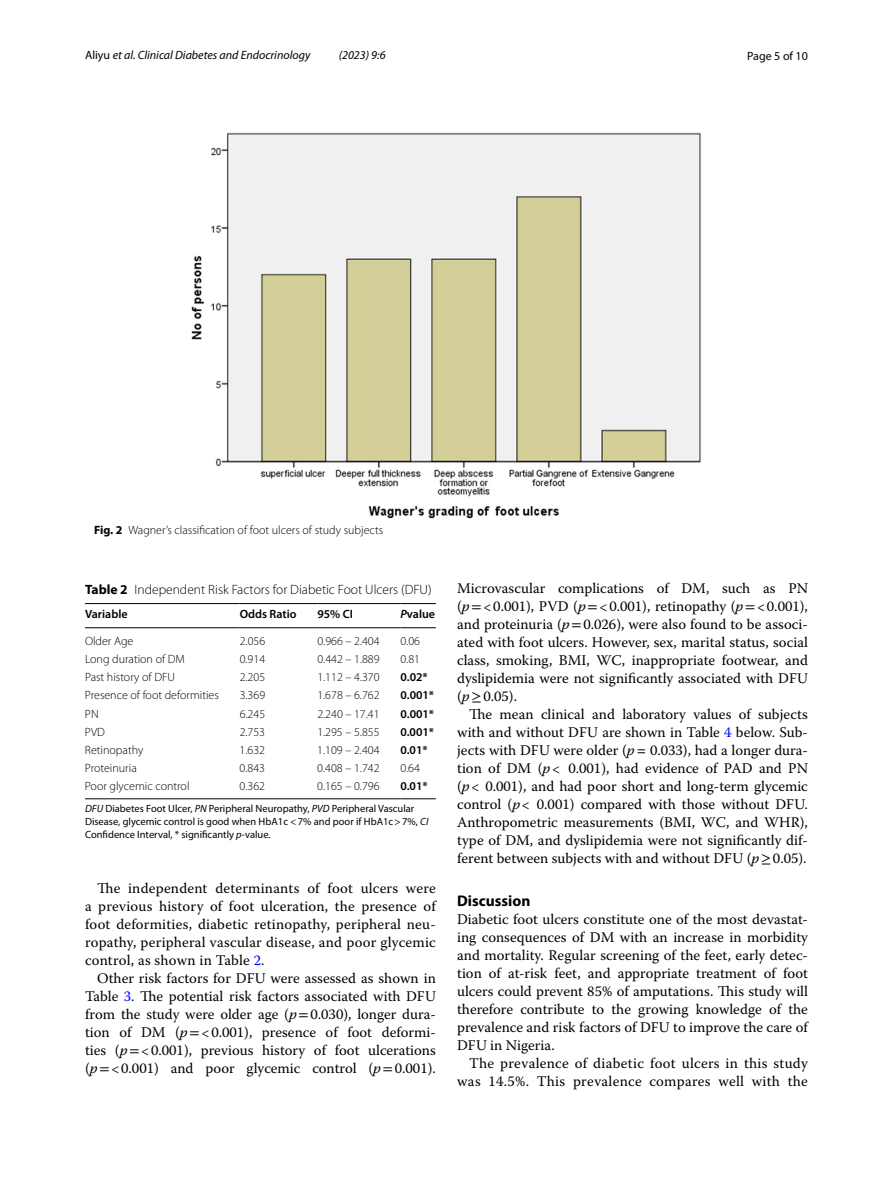
<style>
.page{position:relative;width:893px;height:1187px;background:#fff}
.page>*{position:absolute;margin:0;border:0;box-sizing:border-box;transform-origin:0 0}
.t1{font:700 15.45px "Myriad Pro";color:#000}
.t2{font:14.7px/18px "Warnock Pro";letter-spacing:.005em;color:#000;text-align:justify}
.t3{font:300 13.5px "Myriad Pro";color:#000}
.t4{font:300 12px "Myriad Pro";color:#000}
.t5{font:600 12px "Myriad Pro";color:#000}
.t6{font:italic 12px "Myriad Pro";color:#000}
.t7{font:12px "Myriad Pro";color:#000}
.t8{font:10.5px/12.8px "Myriad Pro";color:#000}
.s1{font-style:normal}
.s2{font-weight:700}
.s3{font-style:italic}
.s4{color:#00f}
.s5{font-family:"STIX"}
.s6{font-family:"STIX";font-style:italic}
</style>
<div class="page">
<img style="left:191px;top:133px;width:510px;height:386px">
<hr style="left:85px;top:603px;width:155px;height:1px;background:#000">
<hr style="left:85px;top:627px;width:155px;height:1px;background:#000">
<hr style="left:240px;top:603px;width:77px;height:1px;background:#000">
<hr style="left:240px;top:627px;width:77px;height:1px;background:#000">
<hr style="left:317px;top:603px;width:83px;height:1px;background:#000">
<hr style="left:317px;top:627px;width:83px;height:1px;background:#000">
<hr style="left:400px;top:603px;width:36px;height:1px;background:#000">
<hr style="left:400px;top:627px;width:36px;height:1px;background:#000">
<hr style="left:85px;top:798px;width:155px;height:1px;background:#000">
<hr style="left:240px;top:798px;width:77px;height:1px;background:#000">
<hr style="left:317px;top:798px;width:83px;height:1px;background:#000">
<hr style="left:400px;top:798px;width:36px;height:1px;background:#000">
<p class="t6" style="left:85px;top:48px;width:227px"><span class="s1">Aliyu</span> et al. Clinical Diabetes and Endocrinology</p>
<p class="t6" style="left:339px;top:48px;width:48px">(2023) 9:6</p>
<p class="t7" style="left:747px;top:48px;width:62px">Page 5 of 10</p>
<p class="t4" style="left:94px;top:523px;width:291px"><span class="s2">Fig. 2</span> Wagner’s classification of foot ulcers of study subjects</p>
<p class="t3" style="left:85px;top:581px;width:348px"><span class="s2">Table 2</span> Independent Risk Factors for Diabetic Foot Ulcers (DFU)</p>
<p class="t5" style="left:85px;top:606px;width:44px">Variable</p>
<p class="t5" style="left:240px;top:606px;width:58px">Odds Ratio</p>
<p class="t5" style="left:317px;top:606px;width:37px">95% CI</p>
<p class="t5" style="left:400px;top:606px;width:36px"><span class="s3">P</span>value</p>
<p class="t4" style="left:85px;top:634px;width:50px">Older Age</p>
<p class="t4" style="left:240px;top:634px;width:27px">2.056</p>
<p class="t4" style="left:317px;top:634px;width:64px">0.966 – 2.404</p>
<p class="t4" style="left:400px;top:634px;width:21px">0.06</p>
<p class="t4" style="left:85px;top:652px;width:101px">Long duration of DM</p>
<p class="t4" style="left:240px;top:652px;width:27px">0.914</p>
<p class="t4" style="left:317px;top:652px;width:64px">0.442 – 1.889</p>
<p class="t4" style="left:400px;top:652px;width:21px">0.81</p>
<p class="t4" style="left:85px;top:670px;width:92px">Past history of DFU</p>
<p class="t4" style="left:240px;top:670px;width:27px">2.205</p>
<p class="t4" style="left:317px;top:670px;width:64px">1.112 – 4.370</p>
<p class="t5" style="left:400px;top:669px;width:29px">0.02*</p>
<p class="t4" style="left:85px;top:688px;width:135px">Presence of foot deformities</p>
<p class="t4" style="left:240px;top:688px;width:27px">3.369</p>
<p class="t4" style="left:317px;top:688px;width:64px">1.678 – 6.762</p>
<p class="t5" style="left:400px;top:687px;width:35px">0.001*</p>
<p class="t4" style="left:85px;top:707px;width:15px">PN</p>
<p class="t4" style="left:240px;top:707px;width:27px">6.245</p>
<p class="t4" style="left:317px;top:707px;width:64px">2.240 – 17.41</p>
<p class="t5" style="left:400px;top:705px;width:35px">0.001*</p>
<p class="t4" style="left:85px;top:725px;width:21px">PVD</p>
<p class="t4" style="left:240px;top:725px;width:27px">2.753</p>
<p class="t4" style="left:317px;top:725px;width:64px">1.295 – 5.855</p>
<p class="t5" style="left:400px;top:724px;width:35px">0.001*</p>
<p class="t4" style="left:85px;top:743px;width:60px">Retinopathy</p>
<p class="t4" style="left:240px;top:743px;width:27px">1.632</p>
<p class="t4" style="left:317px;top:743px;width:64px">1.109 – 2.404</p>
<p class="t5" style="left:400px;top:742px;width:29px">0.01*</p>
<p class="t4" style="left:85px;top:761px;width:53px">Proteinuria</p>
<p class="t4" style="left:240px;top:761px;width:27px">0.843</p>
<p class="t4" style="left:317px;top:761px;width:64px">0.408 – 1.742</p>
<p class="t4" style="left:400px;top:761px;width:21px">0.64</p>
<p class="t4" style="left:85px;top:779px;width:106px">Poor glycemic control</p>
<p class="t4" style="left:240px;top:779px;width:27px">0.362</p>
<p class="t4" style="left:317px;top:779px;width:64px">0.165 – 0.796</p>
<p class="t5" style="left:400px;top:778px;width:29px">0.01*</p>
<p class="t8" style="left:85px;top:801px;width:345px"><span class="s3">DFU</span> Diabetes Foot Ulcer, <span class="s3">PN</span> Peripheral Neuropathy, <span class="s3">PVD</span> Peripheral Vascular<br>Disease, glycemic control is good when HbA1c &lt;7% and poor if HbA1c&gt;7%, <span class="s3">CI<br></span>Confidence Interval, * significantly <span class="s3">p</span>-value.</p>
<p class="t2" style="left:85px;top:879px;width:352px;text-indent:12px">The independent determinants of foot ulcers were a previous history of foot ulceration, the presence of foot deformities, diabetic retinopathy, peripheral neu&shy;ropathy, peripheral vascular disease, and poor glycemic control, as shown in Table <span class="s4">2</span>.</p>
<p class="t2" style="left:85px;top:969px;width:352px;text-indent:12px">Other risk factors for DFU were assessed as shown in Table <span class="s4">3</span>. The potential risk factors associated with DFU from the study were older age (<span class="s3">p</span><span class="s5">=</span>0.030), longer dura&shy;tion of DM (<span class="s3">p</span><span class="s5">=</span>&lt;0.001), presence of foot deformi&shy;ties (<span class="s3">p</span><span class="s5">=</span>&lt;0.001), previous history of foot ulcerations (<span class="s3">p</span><span class="s5">=</span>&lt;0.001) and poor glycemic control (<span class="s3">p</span><span class="s5">=</span>0.001).</p>
<p class="t2" style="left:457px;top:578px;width:352px">Microvascular complications of DM, such as PN (<span class="s3">p</span><span class="s5">=</span>&lt;0.001), PVD (<span class="s3">p</span><span class="s5">=</span>&lt;0.001), retinopathy (<span class="s3">p</span><span class="s5">=</span>&lt;0.001), and proteinuria (<span class="s3">p</span><span class="s5">=</span>0.026), were also found to be associ&shy;ated with foot ulcers. However, sex, marital status, social class, smoking, BMI, WC, inappropriate footwear, and dyslipidemia were not significantly associated with DFU (<span class="s3">p</span><span class="s5">≥</span>0.05).</p>
<p class="t2" style="left:457px;top:704px;width:352px;text-indent:12px">The mean clinical and laboratory values of subjects with and without DFU are shown in Table <span class="s4">4</span> below. Sub&shy;jects with DFU were older (<span class="s3">p</span><span class="s6">=</span> 0.033), had a longer dura&shy;tion of DM (<span class="s3">p</span>&lt; 0.001), had evidence of PAD and PN (<span class="s3">p&lt;</span> 0.001), and had poor short and long-term glycemic control (<span class="s3">p&lt;</span> 0.001) compared with those without DFU.<br>Anthropometric measurements (BMI, WC, and WHR), type of DM, and dyslipidemia were not significantly dif&shy;ferent between subjects with and without DFU (<span class="s3">p</span><span class="s5">≥</span>0.05).</p>
<p class="t1" style="left:457px;top:890px;width:75px">Discussion</p>
<p class="t2" style="left:457px;top:910px;width:352px">Diabetic foot ulcers constitute one of the most devastat&shy;ing consequences of DM with an increase in morbidity and mortality. Regular screening of the feet, early detec&shy;tion of at-risk feet, and appropriate treatment of foot ulcers could prevent 85% of amputations. This study will therefore contribute to the growing knowledge of the prevalence and risk factors of DFU to improve the care of DFU in Nigeria.</p>
<p class="t2" style="left:457px;top:1054px;width:352px;text-align:right">The prevalence of diabetic foot ulcers in this study was 14.5%. This prevalence compares well with the</p>
</div>
